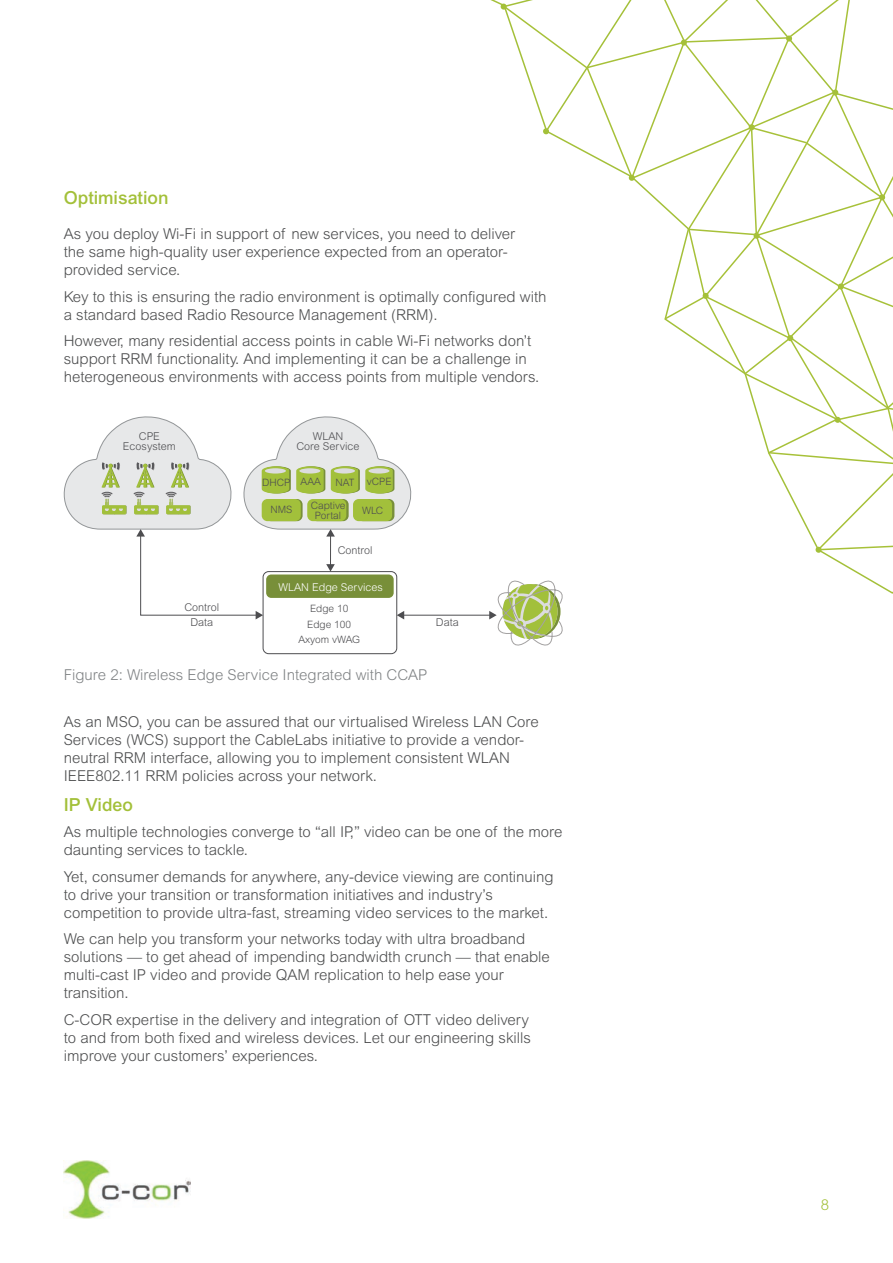
<style>
.page{position:relative;width:893px;height:1263px;background:#fff}
.page>*{position:absolute;margin:0;border:0;box-sizing:border-box;transform-origin:0 0}
.t1{font:500 18px "Arial MT Std";color:#a3c039}
.t2{font:300 15px/18px "Arial MT Std";color:#4c4d4e}
.t3{font:300 15px "Arial MT Std";color:#808385}
.t4{font:300 15px "Arial MT Std";color:#a3c039}
.t5{font:300 10.8px/10.2px "Arial MT Std";color:#4d4d50;text-align:center}
.t6{font:300 10.8px "Arial MT Std";color:#fff}
.t7{font:300 10.2px/15.6px "Arial MT Std";color:#4d4d50;text-align:center}
</style>
<div class="page">
<img style="left:64px;top:1161px;width:127px;height:57px">
<hr style="left:403px;top:615px;width:87px;height:1px;background:#4d4d50">
<div style="left:263px;top:571px;width:134px;height:83px;border:1px solid #4d4d50;border-radius:6px"></div>
<svg style="left:64px;top:416px;width:350px;height:203px"></svg>
<svg style="left:266px;top:499px;width:37px;height:22px"></svg>
<div style="left:262px;top:499px;width:39px;height:22px;background:#a2c03b;border-radius:6px"></div>
<svg style="left:312px;top:499px;width:37px;height:22px"></svg>
<div style="left:307px;top:499px;width:39px;height:22px;background:#a2c03b;border-radius:6px"></div>
<div style="left:358px;top:499px;width:36px;height:22px;background:#788f39;border-radius:6px"></div>
<div style="left:353px;top:499px;width:39px;height:22px;background:#a2c03b;border-radius:6px"></div>
<svg style="left:489px;top:595px;width:74px;height:51px"></svg>
<svg style="left:408px;top:0;width:485px;height:595px"></svg>
<svg style="left:500px;top:0;width:393px;height:553px"></svg>
<p class="t1" style="left:64px;top:188px;width:106px">Optimisation</p>
<p class="t2" style="left:64px;top:225px;width:453px">As you deploy Wi-Fi in support of new services, you need to deliver the same high-quality user experience expected from an operator&shy;provided service.</p>
<p class="t2" style="left:64px;top:288px;width:484px">Key to this is ensuring the radio environment is optimally configured with a standard based Radio Resource Management (RRM).</p>
<p class="t2" style="left:64px;top:332px;width:477px">However, many residential access points in cable Wi-Fi networks don’t support RRM functionality. And implementing it can be a challenge in heterogeneous environments with access points from multiple vendors.</p>
<p class="t5" style="left:123px;top:431px;width:54px">CPE<br>Ecosystem</p>
<p class="t5" style="left:296px;top:431px;width:65px">WLAN<br>Core Service</p>
<p class="t7" style="left:262px;top:475px;width:60px">DHCP AAA</p>
<p class="t7" style="left:335px;top:474px;width:58px">NAT vCPE</p>
<p class="t7" style="left:270px;top:501px;width:23px">NMS</p>
<p class="t7" style="left:311px;top:500px;width:36px;line-height:10.2px">Captive<br>Portal</p>
<p class="t7" style="left:362px;top:502px;width:23px">WLC</p>
<p class="t5" style="left:338px;top:545px;width:36px">Control</p>
<p class="t5" style="left:184px;top:600px;width:36px;line-height:15.3px">Control<br>Data</p>
<p class="t6" style="left:278px;top:581px;width:106px">WLAN Edge Services</p>
<p class="t7" style="left:298px;top:600px;width:63px">Edge 10<br>Edge 100<br>Axyom vWAG</p>
<p class="t3" style="left:64px;top:666px;width:365px">Figure 2: Wireless Edge Service Integrated with CCAP</p>
<p class="t5" style="left:436px;top:617px;width:24px">Data</p>
<p class="t2" style="left:64px;top:712px;width:477px">As an MSO, you can be assured that our virtualised Wireless LAN Core Services (WCS) support the CableLabs initiative to provide a vendor&shy;neutral RRM interface, allowing you to implement consistent WLAN IEEE802.11 RRM policies across your network.</p>
<p class="t1" style="left:64px;top:794px;width:71px">IP Video</p>
<p class="t2" style="left:64px;top:823px;width:500px">As multiple technologies converge to “all IP,” video can be one of the more daunting services to tackle.</p>
<p class="t2" style="left:64px;top:867px;width:491px">Yet, consumer demands for anywhere, any-device viewing are continuing to drive your transition or transformation initiatives and industry’s competition to provide ultra-fast, streaming video services to the market.</p>
<p class="t2" style="left:64px;top:930px;width:488px">We can help you transform your networks today with ultra broadband solutions — to get ahead of impending bandwidth crunch — that enable multi-cast IP video and provide QAM replication to help ease your transition.</p>
<p class="t2" style="left:64px;top:1010px;width:469px">C-COR expertise in the delivery and integration of OTT video delivery to and from both fixed and wireless devices. Let our engineering skills improve your customers’ experiences.</p>
<p class="t4" style="left:821px;top:1196px;width:10px">8</p>
</div>
